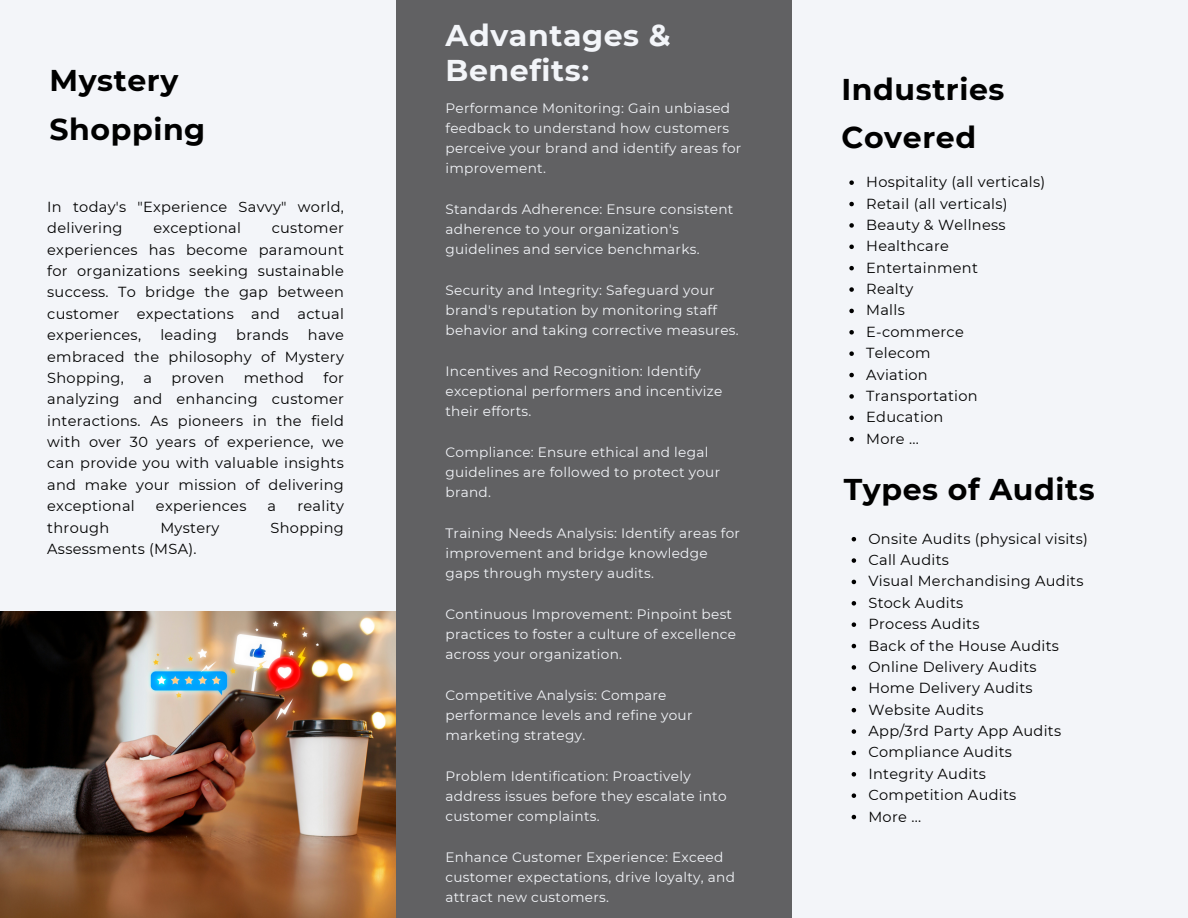
<style>
.page{position:relative;width:1188px;height:918px;background:#f3f5f9}
.page>*{position:absolute;margin:0;border:0;box-sizing:border-box;transform-origin:0 0}
.t1{font:700 30px/48.3px "Montserrat";letter-spacing:.02em;color:#000}
.t2{font:700 30px/34.8px "Montserrat";letter-spacing:.02em;color:#f3f5f9}
.t3{font:14.55px/21.3px "Montserrat";letter-spacing:.02em;color:#000;text-align:justify}
.t4{font:13.65px/20.2px "Montserrat";letter-spacing:.02em;color:#f3f5f9}
</style>
<div class="page">
<div style="left:396px;top:0;width:396px;height:918px;background:#616163"></div>
<img style="left:0;top:612px;width:396px;height:306px">
<svg style="left:849px;top:180px;width:5px;height:5px"></svg>
<svg style="left:849px;top:202px;width:5px;height:4px"></svg>
<svg style="left:849px;top:223px;width:5px;height:5px"></svg>
<svg style="left:849px;top:245px;width:5px;height:4px"></svg>
<svg style="left:849px;top:266px;width:5px;height:4px"></svg>
<svg style="left:849px;top:287px;width:5px;height:5px"></svg>
<svg style="left:849px;top:309px;width:5px;height:4px"></svg>
<svg style="left:849px;top:330px;width:5px;height:5px"></svg>
<svg style="left:849px;top:351px;width:5px;height:5px"></svg>
<svg style="left:849px;top:373px;width:5px;height:4px"></svg>
<svg style="left:849px;top:394px;width:5px;height:5px"></svg>
<svg style="left:849px;top:416px;width:5px;height:4px"></svg>
<svg style="left:849px;top:437px;width:5px;height:4px"></svg>
<svg style="left:852px;top:537px;width:4px;height:4px"></svg>
<svg style="left:852px;top:558px;width:4px;height:5px"></svg>
<svg style="left:852px;top:580px;width:4px;height:4px"></svg>
<svg style="left:852px;top:601px;width:4px;height:5px"></svg>
<svg style="left:852px;top:622px;width:4px;height:5px"></svg>
<svg style="left:852px;top:644px;width:4px;height:4px"></svg>
<svg style="left:852px;top:665px;width:4px;height:5px"></svg>
<svg style="left:852px;top:687px;width:4px;height:4px"></svg>
<svg style="left:852px;top:708px;width:4px;height:4px"></svg>
<svg style="left:852px;top:729px;width:4px;height:5px"></svg>
<svg style="left:852px;top:751px;width:4px;height:4px"></svg>
<svg style="left:852px;top:772px;width:4px;height:5px"></svg>
<svg style="left:852px;top:793px;width:4px;height:5px"></svg>
<svg style="left:852px;top:815px;width:4px;height:4px"></svg>
<p class="t1" style="left:50px;top:56px;width:130px">Mystery</p>
<p class="t1" style="left:50px;top:105px;width:157px">Shopping</p>
<p class="t3" style="left:47px;top:196px;width:298px">In today's "Experience Savvy" world, delivering</p>
<p class="t3" style="left:153px;top:217px;width:89px">exceptional</p>
<p class="t3" style="left:47px;top:217px;width:298px;text-indent:225px">customer experiences has become paramount for organizations seeking sustainable success. To bridge the gap between customer expectations and actual experiences,</p>
<p class="t3" style="left:47px;top:324px;width:298px;text-indent:261px">have embraced the philosophy of Mystery Shopping,</p>
<p class="t3" style="left:160px;top:324px;width:58px">leading</p>
<p class="t3" style="left:236px;top:324px;width:54px">brands</p>
<p class="t3" style="left:47px;top:367px;width:298px;text-indent:276px">for analyzing and enhancing customer interactions. As pioneers in the field with over 30 years of experience, we can provide you with valuable insights and make your mission of delivering exceptional</p>
<p class="t3" style="left:143px;top:367px;width:10px">a</p>
<p class="t3" style="left:171px;top:367px;width:54px">proven</p>
<p class="t3" style="left:244px;top:367px;width:62px">method</p>
<p class="t3" style="left:156px;top:495px;width:92px">experiences</p>
<p class="t3" style="left:268px;top:495px;width:10px">a</p>
<p class="t3" style="left:297px;top:495px;width:48px">reality</p>
<p class="t3" style="left:47px;top:517px;width:64px">through</p>
<p class="t3" style="left:160px;top:517px;width:61px">Mystery</p>
<p class="t3" style="left:271px;top:517px;width:75px">Shopping</p>
<p class="t3" style="left:47px;top:538px;width:151px">Assessments (MSA).</p>
<p class="t2" style="left:446px;top:18px;width:227px">Advantages &amp;<br>Benefits:</p>
<p class="t4" style="left:446px;top:98px;width:297px">Performance Monitoring: Gain unbiased feedback to understand how customers perceive your brand and identify areas for improvement.</p>
<p class="t4" style="left:446px;top:199px;width:289px">Standards Adherence: Ensure consistent adherence to your organization's guidelines and service benchmarks.</p>
<p class="t4" style="left:446px;top:280px;width:295px">Security and Integrity: Safeguard your brand's reputation by monitoring staff behavior and taking corrective measures.</p>
<p class="t4" style="left:446px;top:361px;width:278px">Incentives and Recognition: Identify exceptional performers and incentivize their efforts.</p>
<p class="t4" style="left:446px;top:442px;width:276px">Compliance: Ensure ethical and legal guidelines are followed to protect your brand.</p>
<p class="t4" style="left:446px;top:523px;width:296px">Training Needs Analysis: Identify areas for improvement and bridge knowledge gaps through mystery audits.</p>
<p class="t4" style="left:446px;top:604px;width:292px">Continuous Improvement: Pinpoint best practices to foster a culture of excellence across your organization.</p>
<p class="t4" style="left:446px;top:685px;width:249px">Competitive Analysis: Compare performance levels and refine your marketing strategy.</p>
<p class="t4" style="left:446px;top:766px;width:283px">Problem Identification: Proactively address issues before they escalate into customer complaints.</p>
<p class="t4" style="left:446px;top:847px;width:291px">Enhance Customer Experience: Exceed customer expectations, drive loyalty, and attract new customers.</p>
<p class="t1" style="left:842px;top:65px;width:165px">Industries<br>Covered</p>
<p class="t3" style="left:866px;top:171px;width:181px">Hospitality (all verticals)</p>
<p class="t3" style="left:866px;top:193px;width:143px">Retail (all verticals)</p>
<p class="t3" style="left:866px;top:214px;width:141px">Beauty &amp; Wellness</p>
<p class="t3" style="left:866px;top:235px;width:84px">Healthcare</p>
<p class="t3" style="left:866px;top:257px;width:113px">Entertainment</p>
<p class="t3" style="left:866px;top:278px;width:49px">Realty</p>
<p class="t3" style="left:866px;top:300px;width:40px">Malls</p>
<p class="t3" style="left:866px;top:321px;width:99px">E-commerce</p>
<p class="t3" style="left:866px;top:342px;width:66px">Telecom</p>
<p class="t3" style="left:866px;top:364px;width:63px">Aviation</p>
<p class="t3" style="left:866px;top:385px;width:113px">Transportation</p>
<p class="t3" style="left:866px;top:406px;width:79px">Education</p>
<p class="t3" style="left:866px;top:428px;width:54px">More ...</p>
<p class="t1" style="left:844px;top:466px;width:252px">Types of Audits</p>
<p class="t3" style="left:868px;top:528px;width:221px">Onsite Audits (physical visits)</p>
<p class="t3" style="left:868px;top:549px;width:82px">Call Audits</p>
<p class="t3" style="left:868px;top:571px;width:217px">Visual Merchandising Audits</p>
<p class="t3" style="left:868px;top:592px;width:96px">Stock Audits</p>
<p class="t3" style="left:868px;top:613px;width:113px">Process Audits</p>
<p class="t3" style="left:868px;top:635px;width:192px">Back of the House Audits</p>
<p class="t3" style="left:868px;top:656px;width:170px">Online Delivery Audits</p>
<p class="t3" style="left:868px;top:677px;width:166px">Home Delivery Audits</p>
<p class="t3" style="left:868px;top:699px;width:117px">Website Audits</p>
<p class="t3" style="left:868px;top:720px;width:194px">App/3rd Party App Audits</p>
<p class="t3" style="left:868px;top:742px;width:145px">Compliance Audits</p>
<p class="t3" style="left:868px;top:763px;width:119px">Integrity Audits</p>
<p class="t3" style="left:868px;top:784px;width:149px">Competition Audits</p>
<p class="t3" style="left:868px;top:806px;width:54px">More ...</p>
</div>
